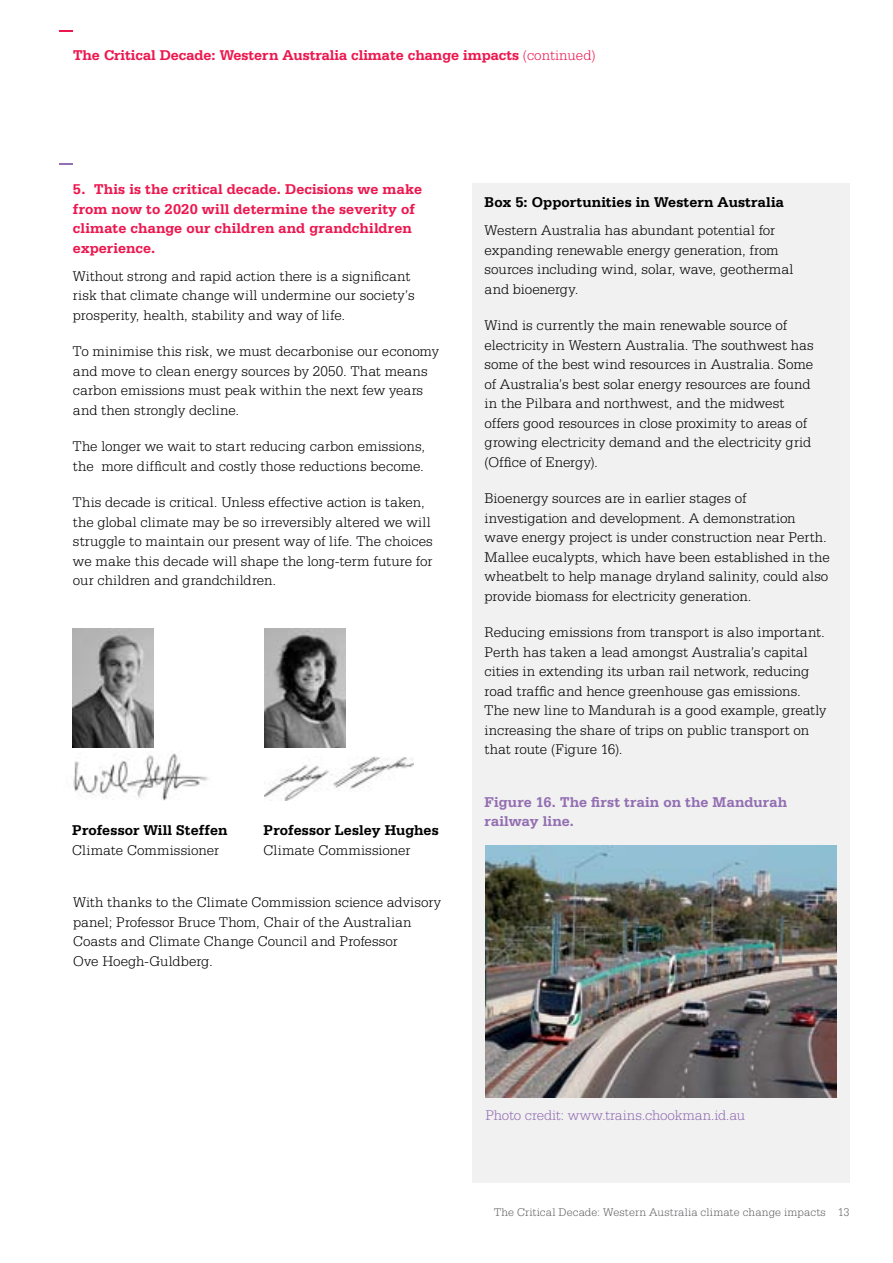
<style>
.page{position:relative;width:893px;height:1263px;background:#fff}
.page>*{position:absolute;margin:0;border:0;box-sizing:border-box;transform-origin:0 0}
.t1{font:300 15px/19.5px "Serifa BT";letter-spacing:.005em;color:#000}
.t2{font:700 15px/19.5px "Serifa BT";letter-spacing:.005em;color:#ed174f}
.t3{font:700 15px "Serifa BT";letter-spacing:.01em;color:#000}
.t4{font:700 15px/19.5px "Serifa BT";letter-spacing:.01em;color:#936fb1}
.t5{font:300 15px "Serifa BT";letter-spacing:-.005em;color:#936fb1}
.t6{font:300 12px "Serifa BT";letter-spacing:.015em;color:#636466}
.s1{font-weight:300}
</style>
<div class="page">
<svg style="left:60px;top:30px;width:13px;height:2px"></svg>
<svg style="left:60px;top:163px;width:13px;height:2px"></svg>
<div style="left:472px;top:183px;width:378px;height:999px;background:#f1f1f2"></div>
<img style="left:265px;top:628px;width:80px;height:119px">
<img style="left:73px;top:753px;width:135px;height:48px">
<img style="left:265px;top:756px;width:148px;height:45px">
<img style="left:72px;top:628px;width:81px;height:119px">
<img style="left:485px;top:846px;width:352px;height:251px">
<p class="t2" style="left:73px;top:45px;width:524px">The Critical Decade: Western Australia climate change impacts <span class="s1">(continued)</span></p>
<p class="t2" style="left:73px;top:179px;width:351px">5. This is the critical decade. Decisions we make from now to 2020 will determine the severity of climate change our children and grandchildren experience.</p>
<p class="t1" style="left:73px;top:266px;width:343px">Without strong and rapid action there is a significant risk that climate change will undermine our society’s prosperity, health, stability and way of life.</p>
<p class="t1" style="left:73px;top:341px;width:368px">To minimise this risk, we must decarbonise our economy and move to clean energy sources by 2050. That means carbon emissions must peak within the next few years and then strongly decline.</p>
<p class="t1" style="left:73px;top:436px;width:354px">The longer we wait to start reducing carbon emissions, the more difficult and costly those reductions become.</p>
<p class="t1" style="left:73px;top:492px;width:361px">This decade is critical. Unless effective action is taken, the global climate may be so irreversibly altered we will struggle to maintain our present way of life. The choices we make this decade will shape the long-term future for our children and grandchildren.</p>
<p class="t3" style="left:72px;top:821px;width:157px">Professor Will Steffen</p>
<p class="t3" style="left:264px;top:821px;width:176px">Professor Lesley Hughes</p>
<p class="t1" style="left:72px;top:840px;width:148px">Climate Commissioner</p>
<p class="t1" style="left:264px;top:840px;width:148px">Climate Commissioner</p>
<p class="t1" style="left:73px;top:892px;width:369px">With thanks to the Climate Commission science advisory panel; Professor Bruce Thom, Chair of the Australian Coasts and Climate Change Council and Professor<br>Ove Hoegh-Guldberg.</p>
<p class="t3" style="left:485px;top:193px;width:301px">Box 5: Opportunities in Western Australia</p>
<p class="t1" style="left:485px;top:220px;width:310px">Western Australia has abundant potential for expanding renewable energy generation, from sources including wind, solar, wave, geothermal and bioenergy.</p>
<p class="t1" style="left:485px;top:315px;width:331px">Wind is currently the main renewable source of electricity in Western Australia. The southwest has some of the best wind resources in Australia. Some of Australia’s best solar energy resources are found in the Pilbara and northwest, and the midwest offers good resources in close proximity to areas of growing electricity demand and the electricity grid (Office of Energy).</p>
<p class="t1" style="left:485px;top:488px;width:347px">Bioenergy sources are in earlier stages of investigation and development. A demonstration wave energy project is under construction near Perth.<br>Mallee eucalypts, which have been established in the wheatbelt to help manage dryland salinity, could also provide biomass for electricity generation.</p>
<p class="t1" style="left:485px;top:622px;width:343px">Reducing emissions from transport is also important.<br>Perth has taken a lead amongst Australia’s capital cities in extending its urban rail network, reducing road traffic and hence greenhouse gas emissions.<br>The new line to Mandurah is a good example, greatly increasing the share of trips on public transport on that route (Figure 16).</p>
<p class="t4" style="left:485px;top:791px;width:304px">Figure 16. The first train on the Mandurah railway line.</p>
<p class="t5" style="left:485px;top:1106px;width:261px">Photo credit: www.trains.chookman.id.au</p>
<p class="t6" style="left:494px;top:1205px;width:357px">The Critical Decade: Western Australia climate change impacts 13</p>
</div>
